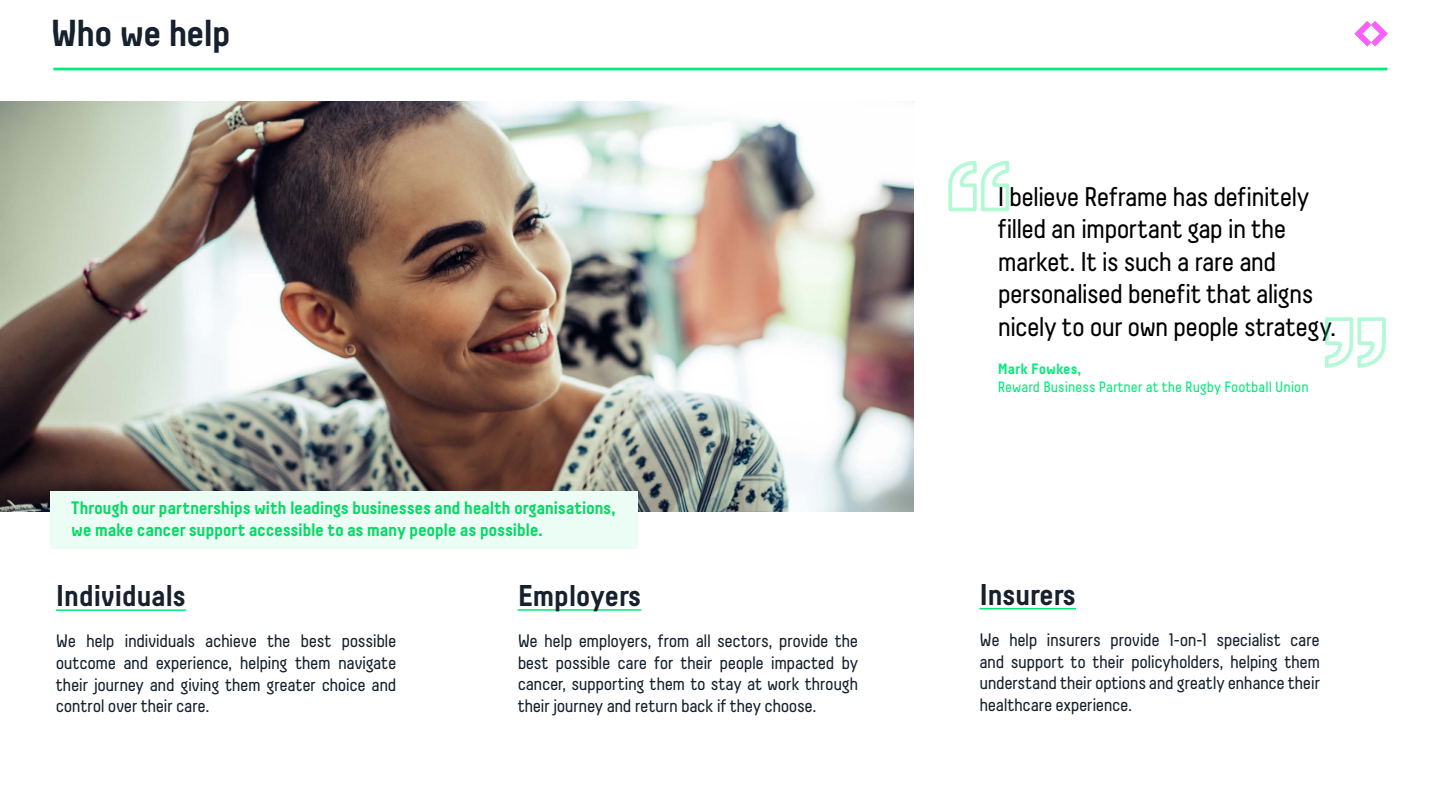
<style>
.page{position:relative;width:1440px;height:810px;background:#fff}
.page>*{position:absolute;margin:0;border:0;box-sizing:border-box;transform-origin:0 0}
.t1{font:700 37.5px "Decima";letter-spacing:-.035em;color:#16212d}
.t2{font:700 30px "Decima";letter-spacing:-.02em;color:#16212d}
.t3{font:27px/32.5px "Decima";letter-spacing:-.03em;color:#000}
.t4{font:18px/21.6px "Decima";letter-spacing:-.025em;color:#16212d;text-align:justify}
.t5{font:700 18px/21.6px "Decima";letter-spacing:-.025em;color:#05d966}
.t6{font:15px "Decima";color:#00eb78}
.t7{font:700 15px "Decima";color:#00eb78}
</style>
<div class="page">
<img style="left:1354px;top:21px;width:34px;height:26px">
<img style="left:0;top:101px;width:915px;height:411px">
<div style="left:914px;top:112px;width:525px;height:400px;background:#fff"></div>
<svg style="left:948px;top:160px;width:62px;height:52px"></svg>
<svg style="left:1325px;top:317px;width:61px;height:51px"></svg>
<hr style="left:518px;top:609px;width:123px;height:2px;background:#00eb78">
<hr style="left:56px;top:609px;width:130px;height:2px;background:#00eb78">
<hr style="left:979px;top:608px;width:97px;height:1px;background:#00eb78">
<hr style="left:53px;top:68px;width:1335px;height:2px;background:#00eb78">
<div style="left:50px;top:491px;width:588px;height:58px;background:#ebfdf4"></div>
<p class="t1" style="left:50px;top:11px;width:182px">Who we help</p>
<p class="t5" style="left:71px;top:497px;width:546px">Through our partnerships with leadings businesses and health organisations, we make cancer support accessible to as many people as possible.</p>
<p class="t2" style="left:56px;top:578px;width:132px">Individuals</p>
<p class="t4" style="left:56px;top:630px;width:342px">We help individuals achieve the best possible outcome and experience, helping them navigate their journey and giving them greater choice and control over their care.</p>
<p class="t2" style="left:518px;top:578px;width:125px">Employers</p>
<p class="t4" style="left:518px;top:630px;width:342px">We help employers, from all sectors, provide the best possible care for their people impacted by cancer, supporting them to stay at work through their journey and return back if they choose.</p>
<p class="t3" style="left:998px;top:180px;width:340px">I believe Reframe has definitely filled an important gap in the market. It is such a rare and personalised benefit that aligns nicely to our own people strategy.</p>
<p class="t7" style="left:998px;top:360px;width:85px">Mark Fowkes,</p>
<p class="t6" style="left:998px;top:378px;width:312px">Reward Business Partner at the Rugby Football Union</p>
<p class="t2" style="left:979px;top:576px;width:98px">Insurers</p>
<p class="t4" style="left:979px;top:629px;width:342px">We help insurers provide 1-on-1 specialist care and support to their policyholders, helping them understand their options and greatly enhance their healthcare experience.</p>
</div>
